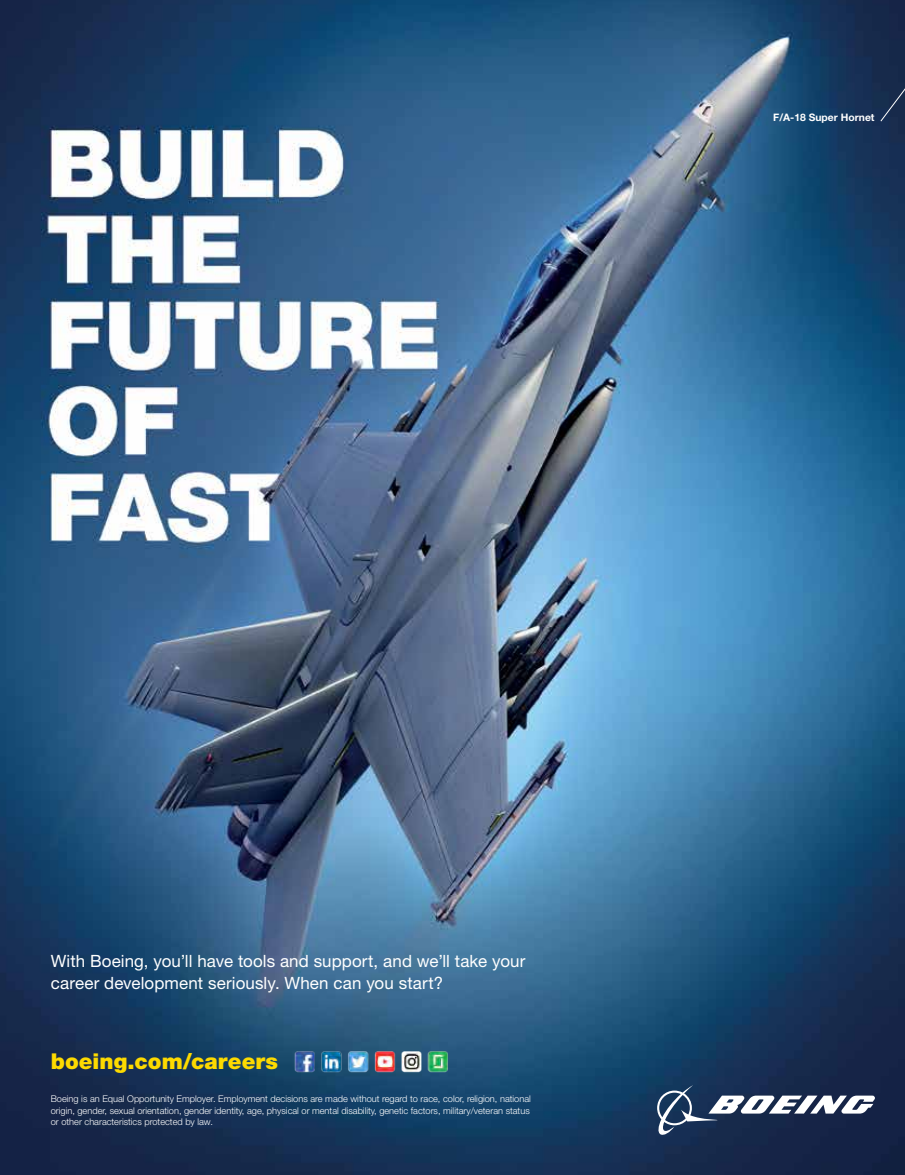
<style>
.page{position:relative;width:905px;height:1175px;background:#fff}
.page>*{position:absolute;margin:0;border:0;box-sizing:border-box;transform-origin:0 0}
.t1{font:900 21.9px "Helvetica Neue LT Std";color:#fdda00}
.t2{font:16.95px/21.6px "Helvetica Neue LT Std";letter-spacing:.005em;color:#fff}
.t3{font:700 10.35px "Helvetica Neue LT Std";color:#fff}
.t4{font:300 9.3px/11.6px "Helvetica Neue LT Std";color:#fff;text-align:justify}
</style>
<div class="page">
<img style="left:0;top:0;width:904px;height:1174px">
<img style="left:289px;top:1046px;width:163px;height:30px">
<svg style="left:657px;top:1085px;width:217px;height:51px"></svg>
<div style="left:880px;top:0;width:25px;height:122px;background:#16294a"></div>
<p class="t3" style="left:773px;top:111px;width:103px">F/A-18 Super Hornet</p>
<h2 class="t2" style="left:51px;top:950px;width:476px">With Boeing, you’ll have tools and support, and we’ll take your career development seriously. When can you start?</h2>
<h1 class="t1" style="left:51px;top:1048px;width:229px">boeing.com/careers</h1>
<p class="t4" style="left:51px;top:1093px;width:481px">Boeing is an Equal Opportunity Employer. Employment decisions are made without regard to race, color, religion, national origin, gender, sexual orientation, gender identity, age, physical or mental disability, genetic factors, military/veteran status or other characteristics protected by law.</p>
</div>
